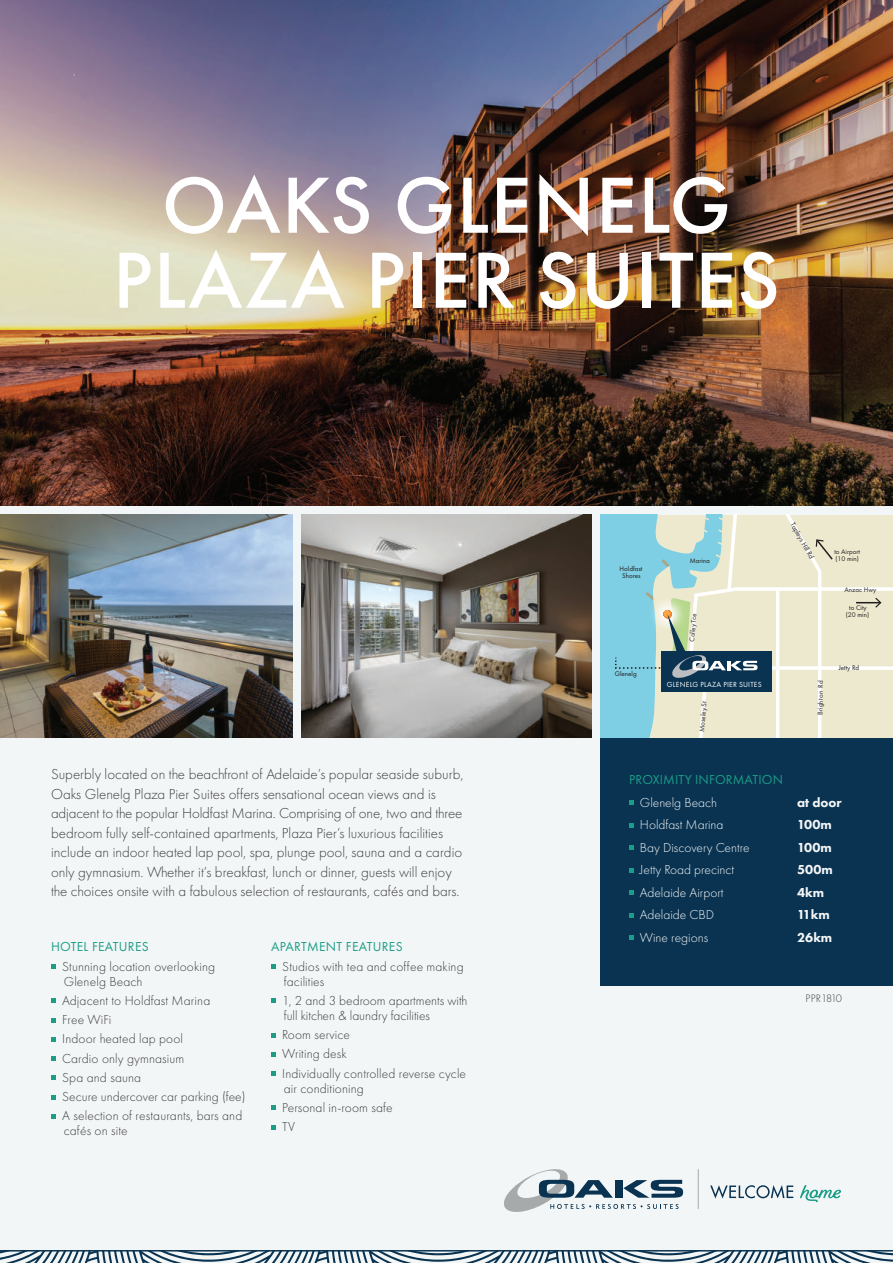
<style>
.page{position:relative;width:893px;height:1263px;background:#f3f6f7}
.page>*{position:absolute;margin:0;border:0;box-sizing:border-box;transform-origin:0 0}
.t1{font:500 82.5px/75px "Futura PT";letter-spacing:.015em;color:#fff;text-align:center}
.t2{font:300 15px/19.5px "Futura PT";color:#3e3e3f}
.t3{font:300 13.5px/19.2px "Futura PT";letter-spacing:.01em;color:#3e3e3f}
.t4{font:300 13.5px "Futura PT";color:#f4f6f7}
.t5{font:13.5px "Futura PT";letter-spacing:.02em;color:#1b9d86}
.t6{font:800 13.5px "Futura PT";color:#f4f6f7}
.t7{font:300 11.25px "Futura PT";letter-spacing:-.045em;color:#3e3e3f}
.t8{font:7.65px "Futura PT";letter-spacing:.025em;color:#fff}
.t9{font:7.05px/7.1px "Futura PT";color:#231f20;text-align:center}
</style>
<div class="page">
<svg style="left:504px;top:1169px;width:179px;height:43px"></svg>
<svg style="left:710px;top:1185px;width:83px;height:13px"></svg>
<svg style="left:800px;top:1185px;width:41px;height:17px"></svg>
<hr style="left:698px;top:1169px;width:1px;height:40px;background:#a7aaab">
<svg style="left:0;top:1251px;width:893px;height:12px"></svg>
<hr style="left:0;top:1250px;width:893px;height:1px;background:#093351">
<div style="left:600px;top:737px;width:293px;height:249px;background:#093351"></div>
<svg style="left:51px;top:964px;width:5px;height:5px"></svg>
<svg style="left:51px;top:999px;width:5px;height:4px"></svg>
<svg style="left:51px;top:1018px;width:5px;height:4px"></svg>
<svg style="left:51px;top:1037px;width:5px;height:5px"></svg>
<svg style="left:51px;top:1056px;width:5px;height:5px"></svg>
<svg style="left:51px;top:1076px;width:5px;height:4px"></svg>
<svg style="left:51px;top:1095px;width:5px;height:4px"></svg>
<svg style="left:51px;top:1114px;width:5px;height:5px"></svg>
<svg style="left:271px;top:964px;width:5px;height:5px"></svg>
<svg style="left:271px;top:999px;width:5px;height:4px"></svg>
<svg style="left:271px;top:1033px;width:5px;height:4px"></svg>
<svg style="left:271px;top:1052px;width:5px;height:5px"></svg>
<svg style="left:271px;top:1071px;width:5px;height:5px"></svg>
<svg style="left:271px;top:1106px;width:5px;height:4px"></svg>
<svg style="left:271px;top:1125px;width:5px;height:4px"></svg>
<svg style="left:629px;top:800px;width:5px;height:5px"></svg>
<svg style="left:629px;top:823px;width:5px;height:4px"></svg>
<svg style="left:629px;top:845px;width:5px;height:5px"></svg>
<svg style="left:629px;top:868px;width:5px;height:4px"></svg>
<svg style="left:629px;top:890px;width:5px;height:5px"></svg>
<svg style="left:629px;top:913px;width:5px;height:4px"></svg>
<svg style="left:629px;top:935px;width:5px;height:5px"></svg>
<img style="left:0;top:0;width:893px;height:505px">
<img style="left:0;top:515px;width:293px;height:222px">
<img style="left:301px;top:515px;width:290px;height:222px">
<svg style="left:757px;top:515px;width:136px;height:222px;background:#ede9d0"></svg>
<div style="left:661px;top:651px;width:111px;height:41px;background:#093351"></div>
<svg style="left:600px;top:515px;width:157px;height:222px;background:#a7cbca"></svg>
<h1 class="t1" style="left:113px;top:168px;width:669px">OAKS GLENELG<br>PLAZA PIER SUITES</h1>
<p class="t9" style="left:620px;top:565px;width:24px">Holdfast<br>Shores</p>
<p class="t9" style="left:615px;top:670px;width:23px">Glenelg</p>
<p class="t9" style="left:690px;top:557px;width:22px">Marina</p>
<p class="t9" style="left:688px;top:641px;width:30px;rotate:-85deg">Colley Tce</p>
<p class="t8" style="left:667px;top:680px;width:96px">GLENELG PLAZA PIER SUITES</p>
<p class="t9" style="left:698px;top:731px;width:32px;rotate:-85deg">Moseley St</p>
<p class="t9" style="left:796px;top:521px;width:42px;rotate:61deg">Tapleys Hill Rd</p>
<p class="t9" style="left:834px;top:548px;width:27px;text-align:left">to Airport (10 min)</p>
<p class="t9" style="left:844px;top:586px;width:33px">Anzac Hwy</p>
<p class="t9" style="left:846px;top:604px;width:25px">to City (20 min)</p>
<p class="t9" style="left:816px;top:715px;width:37px;rotate:-89deg">i grB noth R d</p>
<p class="t9" style="left:839px;top:664px;width:22px">Jetty Rd</p>
<p class="t2" style="left:51px;top:764px;width:414px">Superbly located on the beachfront of Adelaide’s popular seaside suburb, Oaks Glenelg Plaza Pier Suites offers sensational ocean views and is adjacent to the popular Holdfast Marina. Comprising of one, two and three bedroom fully self-contained apartments, Plaza Pier’s luxurious facilities include an indoor heated lap pool, spa, plunge pool, sauna and a cardio only gymnasium. Whether it’s breakfast, lunch or dinner, guests will enjoy the choices onsite with a fabulous selection of restaurants, cafés and bars.</p>
<p class="t5" style="left:51px;top:939px;width:99px">HOTEL FEATURES</p>
<p class="t3" style="left:62px;top:959px;width:154px;line-height:15px">Stunning location overlooking<br>Glenelg Beach</p>
<p class="t3" style="left:62px;top:991px;width:185px">Adjacent to Holdfast Marina<br>Free WiFi<br>Indoor heated lap pool<br>Cardio only gymnasium<br>Spa and sauna<br>Secure undercover car parking (fee)<br>A selection of restaurants, bars and</p>
<p class="t3" style="left:64px;top:1121px;width:65px">cafés on site</p>
<p class="t5" style="left:271px;top:939px;width:133px">APARTMENT FEATURES</p>
<p class="t3" style="left:282px;top:959px;width:183px;line-height:15px">Studios with tea and coffee making facilities</p>
<p class="t3" style="left:282px;top:993px;width:187px;line-height:15px">1, 2 and 3 bedroom apartments with full kitchen &amp; laundry facilities</p>
<p class="t3" style="left:282px;top:1025px;width:185px">Room service<br>Writing desk<br>Individually controlled reverse cycle</p>
<p class="t3" style="left:282px;top:1078px;width:112px">air conditioning<br>Personal in-room safe<br>TV</p>
<p class="t5" style="left:629px;top:772px;width:155px">PROXIMITY INFORMATION</p>
<p class="t4" style="left:640px;top:794px;width:79px">Glenelg Beach</p>
<p class="t6" style="left:797px;top:794px;width:46px">at door</p>
<p class="t4" style="left:640px;top:817px;width:85px">Holdfast Marina</p>
<p class="t6" style="left:797px;top:816px;width:36px">100m</p>
<p class="t4" style="left:640px;top:839px;width:111px">Bay Discovery Centre</p>
<p class="t6" style="left:797px;top:839px;width:36px">100m</p>
<p class="t4" style="left:640px;top:862px;width:96px">Jetty Road precinct</p>
<p class="t6" style="left:797px;top:861px;width:37px">500m</p>
<p class="t4" style="left:640px;top:884px;width:85px">Adelaide Airport</p>
<p class="t6" style="left:797px;top:884px;width:29px">4km</p>
<p class="t4" style="left:640px;top:907px;width:76px">Adelaide CBD</p>
<p class="t6" style="left:797px;top:906px;width:34px">11km</p>
<p class="t4" style="left:640px;top:929px;width:70px">Wine regions</p>
<p class="t6" style="left:797px;top:929px;width:37px">26km</p>
<p class="t7" style="left:805px;top:992px;width:38px">PPR1810</p>
</div>
